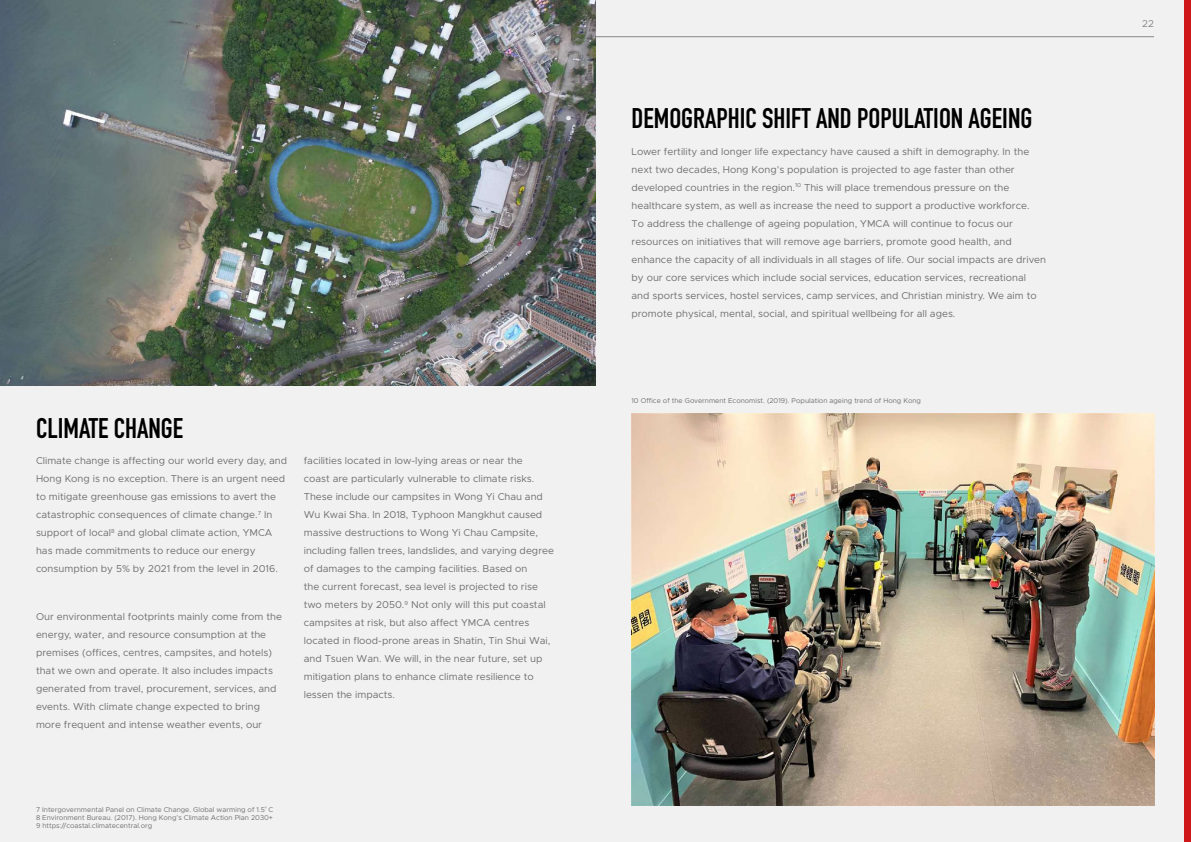
<style>
.page{position:relative;width:1191px;height:842px;background:#f1f1f1}
.page>*{position:absolute;margin:0;border:0;box-sizing:border-box;transform-origin:0 0}
.t1{font:28px "DIN Engschrift Std";color:#000}
.t2{font:10px/18px "Metropolis";color:#706f6f}
.t3{font:10px "Metropolis";color:#878787}
.t4{font:7px/8.4px "Metropolis";color:#706f6f;text-align:justify}
.s1{font-family:"Yu Gothic"}
</style>
<div class="page">
<hr style="left:36px;top:36px;width:1118px;height:1px;background:#878787">
<img style="left:0;top:0;width:596px;height:386px">
<img style="left:631px;top:413px;width:524px;height:393px">
<div style="left:1184px;top:0;width:7px;height:842px;background:#cd1719"></div>
<h1 class="t1" style="left:36px;top:412px;width:149px">CLIMATE CHANGE</h1>
<p class="t2" style="left:36px;top:452px;width:253px">Climate change is affecting our world every day, and Hong Kong is no exception. There is an urgent need to mitigate greenhouse gas emissions to avert the catastrophic consequences of climate change.<sup>7</sup> In support of local<sup>8</sup> and global climate action, YMCA has made commitments to reduce our energy consumption by 5% by 2021 from the level in 2016.</p>
<p class="t2" style="left:36px;top:607px;width:247px">Our environmental footprints mainly come from the energy, water, and resource consumption at the premises (offices, centres, campsites, and hotels) that we own and operate. It also includes impacts generated from travel, procurement, services, and events. With climate change expected to bring more frequent and intense weather events, our</p>
<p class="t2" style="left:304px;top:452px;width:252px">facilities located in low-lying areas or near the<br>coast are particularly vulnerable to climate risks.<br>These include our campsites in Wong Yi Chau and Wu Kwai Sha. In 2018, Typhoon Mangkhut caused massive destructions to Wong Yi Chau Campsite, including fallen trees, landslides, and varying degree of damages to the camping facilities. Based on<br>the current forecast, sea level is projected to rise two meters by 2050.<sup>9</sup> Not only will this put coastal campsites at risk, but also affect YMCA centres located in flood-prone areas in Shatin, Tin Shui Wai, and Tsuen Wan. We will, in the near future, set up mitigation plans to enhance climate resilience to lessen the impacts.</p>
<p class="t4" style="left:36px;top:805px;width:239px">7 Intergovernmental Panel on Climate Change. Global warming of 1.5<span class="s1">°</span>C 8 Environment Bureau. (2017). Hong Kong’s Climate Action Plan 2030+ 9 https://coastal.climatecentral.org</p>
<h1 class="t1" style="left:631px;top:101px;width:402px">DEMOGRAPHIC SHIFT AND POPULATION AGEING</h1>
<p class="t2" style="left:631px;top:142px;width:416px">Lower fertility and longer life expectancy have caused a shift in demography. In the next two decades, Hong Kong’s population is projected to age faster than other developed countries in the region.<sup>10</sup> This will place tremendous pressure on the healthcare system, as well as increase the need to support a productive workforce.<br>To address the challenge of ageing population, YMCA will continue to focus our resources on initiatives that will remove age barriers, promote good health, and enhance the capacity of all individuals in all stages of life. Our social impacts are driven by our core services which include social services, education services, recreational and sports services, hostel services, camp services, and Christian ministry. We aim to promote physical, mental, social, and spiritual wellbeing for all ages.</p>
<p class="t4" style="left:631px;top:397px;width:291px">10 Office of the Government Economist. (2019). Population ageing trend of Hong Kong</p>
<p class="t3" style="left:1142px;top:17px;width:13px">22</p>
</div>
